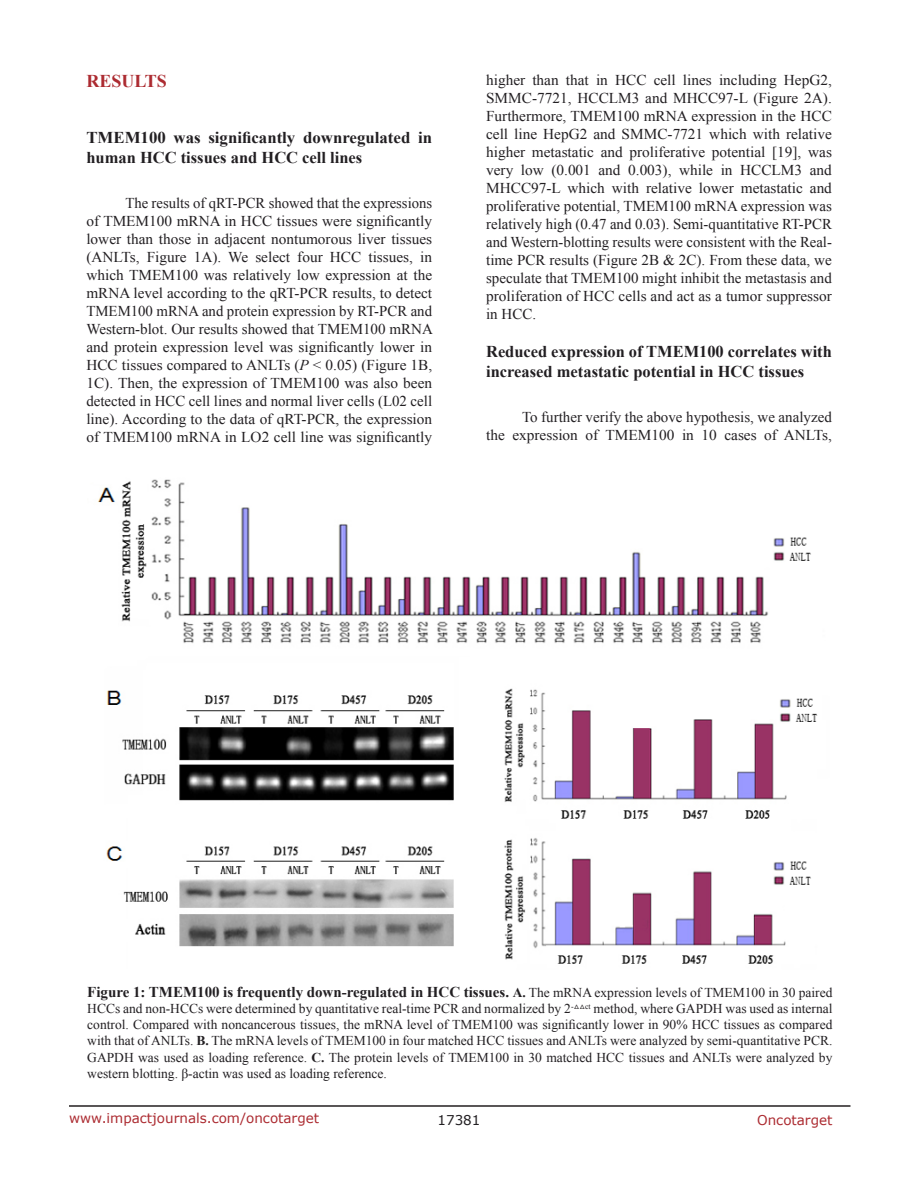
<style>
.page{position:relative;width:918px;height:1188px;background:#fff}
.page>*{position:absolute;margin:0;border:0;box-sizing:border-box;transform-origin:0 0}
.Heading{font:700 18px "Times New Roman";color:#ac2b31}
.SubHeading{font:700 16.5px/19.8px "Times New Roman";color:#221f22}
.BodyText{font:15px/18px "Times New Roman";color:#221f22;text-align:justify}
.FigureText{font:700 15px "Times New Roman";color:#221f22}
.FigureText-2{font:13.5px/16.2px "Times New Roman";color:#221f22;text-align:justify}
.t1{font:13.5px "Verdana";color:#ac2b31}
.t2{font:13.5px "Verdana";color:#221f22}
.s1{font-style:italic}
.s2{font-size:13.5px}
.s3{font-weight:400;font-size:13.5px}
.s4{font-weight:700}
</style>
<div class="page">
<hr style="left:69px;top:1105px;width:781px;height:2px;background:#231f20">
<img style="left:98px;top:479px;width:720px;height:485px">
<p class="Heading" style="left:86px;top:69px;width:82px">RESULTS</p>
<p class="SubHeading" style="left:86px;top:127px;width:347px">TMEM100 was significantly downregulated in human HCC tissues and HCC cell lines</p>
<p class="BodyText" style="left:86px;top:194px;width:348px;text-indent:39px">The results of qRT-PCR showed that the expressions of TMEM100 mRNA in HCC tissues were significantly lower than those in adjacent nontumorous liver tissues (ANLTs, Figure 1A). We select four HCC tissues, in which TMEM100 was relatively low expression at the mRNA level according to the qRT-PCR results, to detect TMEM100 mRNA and protein expression by RT-PCR and Western-blot. Our results showed that TMEM100 mRNA and protein expression level was significantly lower in HCC tissues compared to ANLTs (<span class="s1">P</span> &lt; 0.05) (Figure 1B, 1C). Then, the expression of TMEM100 was also been detected in HCC cell lines and normal liver cells (L02 cell line). According to the data of qRT-PCR, the expression of TMEM100 mRNA in LO2 cell line was significantly</p>
<p class="BodyText" style="left:486px;top:71px;width:347px">higher than that in HCC cell lines including HepG2, SMMC-7721, HCCLM3 and MHCC97-L (Figure 2A).<br>Furthermore, TMEM100 mRNA expression in the HCC cell line HepG2 and SMMC-7721 which with relative higher metastatic and proliferative potential [19], was very low (0.001 and 0.003), while in HCCLM3 and MHCC97-L which with relative lower metastatic and proliferative potential, TMEM100 mRNA expression was relatively high (0.47 and 0.03). Semi-quantitative RT-PCR and Western-blotting results were consistent with the Real&shy;time PCR results (Figure 2B &amp; 2C). From these data, we speculate that TMEM100 might inhibit the metastasis and proliferation of HCC cells and act as a tumor suppressor in HCC.</p>
<p class="SubHeading" style="left:486px;top:341px;width:347px">Reduced expression of TMEM100 correlates with increased metastatic potential in HCC tissues</p>
<p class="BodyText" style="left:486px;top:408px;width:347px;text-align:right">To further verify the above hypothesis, we analyzed<br>the expression of TMEM100 in 10 cases of ANLTs,</p>
<p class="FigureText" style="left:87px;top:981px;width:747px">Figure 1: TMEM100 is frequently down-regulated in HCC tissues. <span class="s2">A.</span> <span class="s3">The mRNA expression levels of TMEM100 in 30 paired</span></p>
<p class="FigureText-2" style="left:87px;top:1000px;width:747px">HCCs and non-HCCs were determined by quantitative real-time PCR and normalized by 2<sup>-</sup><sup>△△</sup><sup>ct</sup> method, where GAPDH was used as internal control. Compared with noncancerous tissues, the mRNA level of TMEM100 was significantly lower in 90% HCC tissues as compared with that of ANLTs. <span class="s4">B.</span> The mRNA levels of TMEM100 in four matched HCC tissues and ANLTs were analyzed by semi-quantitative PCR.<br>GAPDH was used as loading reference. <span class="s4">C.</span> The protein levels of TMEM100 in 30 matched HCC tissues and ANLTs were analyzed by western blotting. β-actin was used as loading reference.</p>
<p class="t1" style="left:69px;top:1109px;width:252px">www.impactjournals.com/oncotarget</p>
<p class="t2" style="left:438px;top:1111px;width:44px">17381</p>
<p class="t1" style="left:757px;top:1111px;width:77px">Oncotarget</p>
</div>
